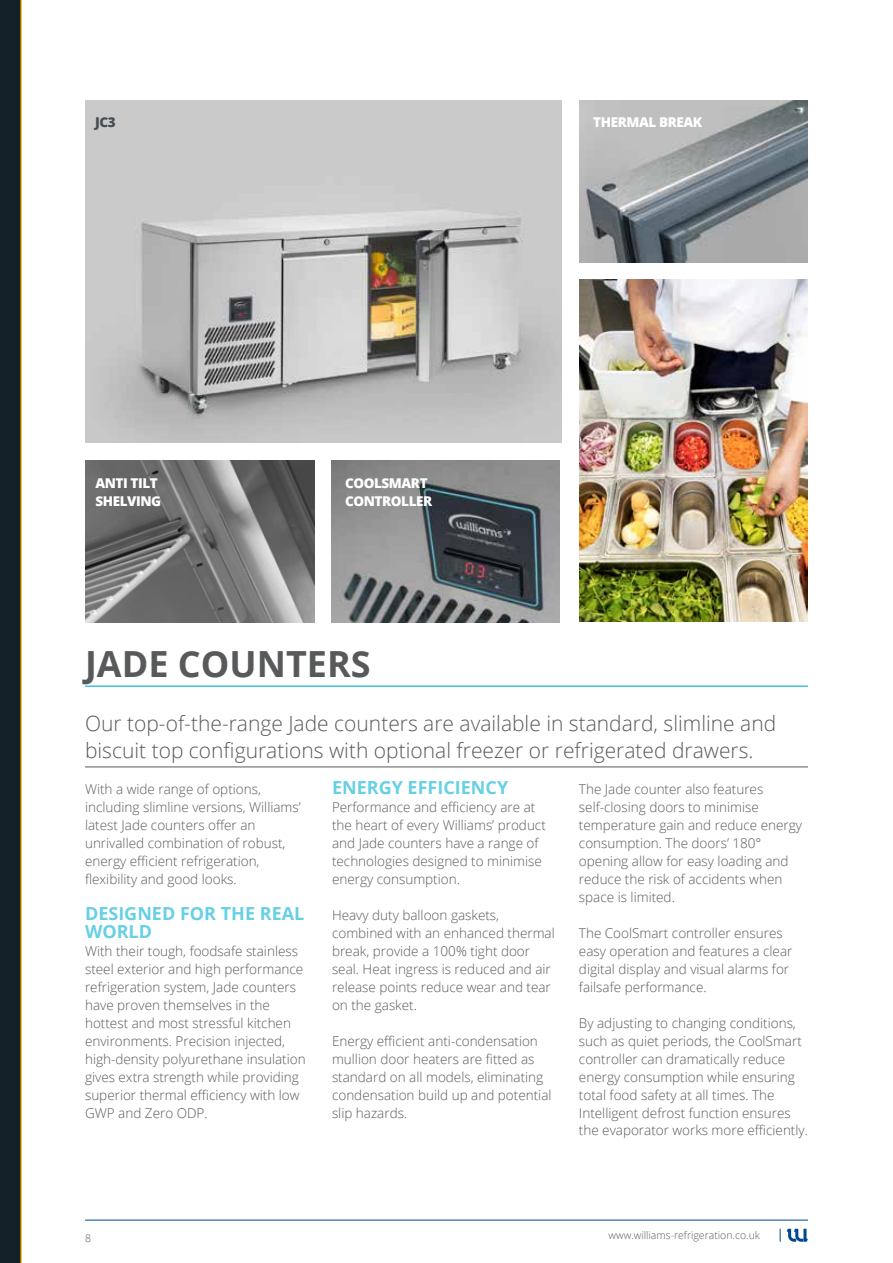
<style>
.page{position:relative;width:893px;height:1263px;background:#fff}
.page>*{position:absolute;margin:0;border:0;box-sizing:border-box;transform-origin:0 0}
.t1{font:700 36px "Open Sans";color:#58595b}
.t2{font:300 21px/27px "Open Sans";color:#58595b}
.t3{font:700 18px/18px "Open Sans";color:#67d0e4}
.t4{font:300 13.5px/18px "Open Sans";color:#58595b}
.t5{font:800 13.5px/18px "Open Sans";letter-spacing:-.03em;color:#fff}
.t6{font:800 13.5px "Open Sans";color:#444d53}
.t7{font:300 10.5px "Open Sans";color:#58595b}
</style>
<div class="page">
<div style="left:0;top:0;width:21px;height:1263px;background:#152128"></div>
<hr style="left:85px;top:1220px;width:723px;height:1px;background:#004990">
<svg style="left:787px;top:1229px;width:21px;height:13px"></svg>
<svg style="left:780px;top:1229px;width:1px;height:13px"></svg>
<hr style="left:21px;top:0;width:1px;height:1263px;background:#ffc425">
<img style="left:579px;top:280px;width:229px;height:342px">
<hr style="left:85px;top:685px;width:723px;height:2px;background:#42c4dd">
<hr style="left:85px;top:766px;width:723px;height:1px;background:#58595b">
<img style="left:85px;top:100px;width:476px;height:342px">
<img style="left:85px;top:460px;width:229px;height:162px">
<img style="left:579px;top:100px;width:229px;height:162px">
<img style="left:331px;top:460px;width:229px;height:162px">
<p class="t6" style="left:95px;top:112px;width:22px">JC3</p>
<p class="t5" style="left:95px;top:473px;width:67px">ANTI TILT<br>SHELVING</p>
<p class="t5" style="left:345px;top:473px;width:89px">COOLSMART<br>CONTROLLER</p>
<p class="t5" style="left:593px;top:113px;width:110px">THERMAL BREAK</p>
<h1 class="t1" style="left:85px;top:638px;width:287px">JADE COUNTERS</h1>
<h2 class="t2" style="left:85px;top:709px;width:693px">Our top-of-the-range Jade counters are available in standard, slimline and biscuit top configurations with optional freezer or refrigerated drawers.</h2>
<p class="t4" style="left:85px;top:779px;width:217px">With a wide range of options, including slimline versions, Williams’ latest Jade counters offer an unrivalled combination of robust, energy efficient refrigeration, flexibility and good looks.</p>
<h3 class="t3" style="left:85px;top:903px;width:221px">DESIGNED FOR THE REAL<br>WORLD</h3>
<p class="t4" style="left:85px;top:941px;width:222px">With their tough, foodsafe stainless steel exterior and high performance refrigeration system, Jade counters have proven themselves in the hottest and most stressful kitchen environments. Precision injected, high-density polyurethane insulation gives extra strength while providing superior thermal efficiency with low GWP and Zero ODP.</p>
<h3 class="t3" style="left:332px;top:777px;width:178px">ENERGY EFFICIENCY</h3>
<p class="t4" style="left:332px;top:797px;width:215px">Performance and efficiency are at the heart of every Williams’ product and Jade counters have a range of technologies designed to minimise energy consumption.</p>
<p class="t4" style="left:332px;top:905px;width:224px">Heavy duty balloon gaskets, combined with an enhanced thermal break, provide a 100% tight door seal. Heat ingress is reduced and air release points reduce wear and tear on the gasket.</p>
<p class="t4" style="left:332px;top:1031px;width:221px">Energy efficient anti-condensation mullion door heaters are fitted as standard on all models, eliminating condensation build up and potential slip hazards.</p>
<p class="t4" style="left:579px;top:779px;width:225px">The Jade counter also features self-closing doors to minimise temperature gain and reduce energy consumption. The doors’ 180° opening allow for easy loading and reduce the risk of accidents when space is limited.</p>
<p class="t4" style="left:579px;top:923px;width:215px">The CoolSmart controller ensures easy operation and features a clear digital display and visual alarms for failsafe performance.</p>
<p class="t4" style="left:579px;top:1013px;width:230px">By adjusting to changing conditions, such as quiet periods, the CoolSmart controller can dramatically reduce energy consumption while ensuring total food safety at all times. The Intelligent defrost function ensures the evaporator works more efficiently.</p>
<p class="t7" style="left:85px;top:1231px;width:7px">8</p>
<p class="t7" style="left:609px;top:1228px;width:153px">www.williams-refrigeration.co.uk</p>
</div>
